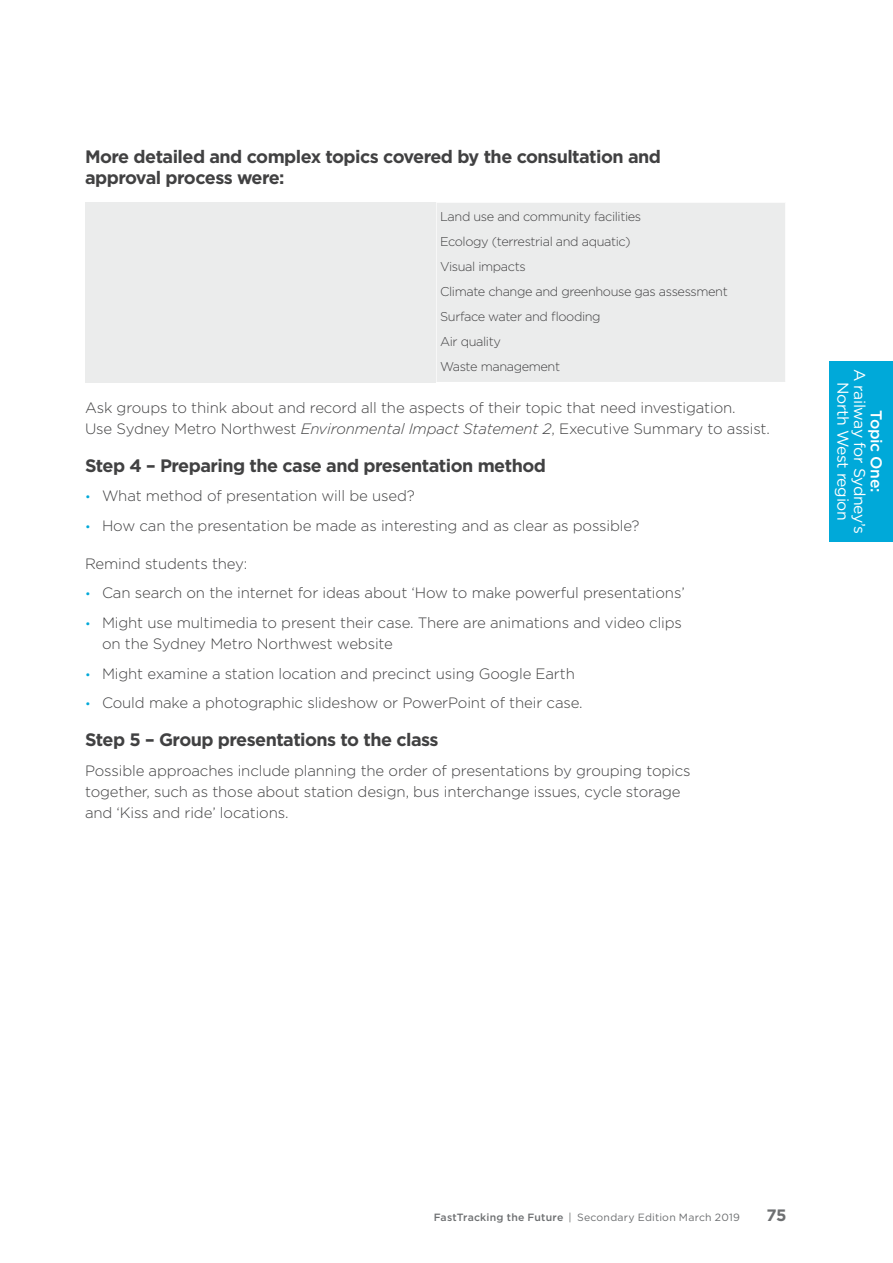
<style>
.page{position:relative;width:893px;height:1263px;background:#fff}
.page>*{position:absolute;margin:0;border:0;box-sizing:border-box;transform-origin:0 0}
.t1{font:700 18px/21px "Gotham";letter-spacing:-.03em;color:#414142}
.t2{font:700 16.5px "Gotham";color:#6d6f71}
.t3{font:15.75px/16.5px "Gotham";letter-spacing:-.02em;color:#fff;text-align:center}
.t4{font:500 15.75px "Gotham";letter-spacing:-.02em;color:#fff}
.t5{font:300 15px/21px "Gotham";letter-spacing:-.01em;color:#414142}
.t6{font:300 12.75px/25px "Gotham";letter-spacing:-.03em;color:#414142}
.t7{font:10.5px "Gotham";letter-spacing:.02em;color:#6d6f71}
.s1{font-style:italic}
.s2{font-size:12px;color:#00a9d9}
.s3{font-weight:500}
</style>
<div class="page">
<div style="left:436px;top:202px;width:350px;height:181px;background:#ebecec"></div>
<hr style="left:435px;top:203px;width:2px;height:179px;background:#fff">
<hr style="left:785px;top:203px;width:2px;height:179px;background:#fff">
<hr style="left:436px;top:201px;width:351px;height:2px;background:#fff">
<hr style="left:436px;top:382px;width:351px;height:1px;background:#fff">
<div style="left:829px;top:361px;width:64px;height:181px;background:#00a9d9"></div>
<div style="left:86px;top:202px;width:350px;height:181px;background:#ebecec"></div>
<p class="t1" style="left:85px;top:146px;width:577px">More detailed and complex topics covered by the consultation and approval process were:</p>
<p class="t6" style="left:440px;top:203px;width:289px">Land use and community facilities<br>Ecology (terrestrial and aquatic)<br>Visual impacts<br>Climate change and greenhouse gas assessment<br>Surface water and fooding<br>Air quality<br>Waste management</p>
<p class="t5" style="left:85px;top:397px;width:686px">Ask groups to think about and record all the aspects of their topic that need investigation.<br>Use Sydney Metro Northwest <span class="s1">Environmental Impact Statement 2</span>, Executive Summary to assist.</p>
<p class="t1" style="left:85px;top:455px;width:462px">Step 4 – Preparing the case and presentation method</p>
<p class="t5" style="left:85px;top:485px;width:331px"><span class="s2">•</span> What method of presentation will be used?</p>
<p class="t5" style="left:85px;top:515px;width:556px"><span class="s2">•</span> How can the presentation be made as interesting and as clear as possible?</p>
<p class="t5" style="left:85px;top:553px;width:164px">Remind students they:</p>
<p class="t5" style="left:85px;top:582px;width:601px"><span class="s2">•</span> Can search on the internet for ideas about ‘How to make powerful presentations’</p>
<p class="t5" style="left:102px;top:612px;width:581px;text-indent:-17px"><span class="s2">•</span> Might use multimedia to present their case. There are animations and video clips on the Sydney Metro Northwest website</p>
<p class="t5" style="left:85px;top:662px;width:491px"><span class="s2">•</span> Might examine a station location and precinct using Google Earth</p>
<p class="t5" style="left:85px;top:692px;width:499px"><span class="s2">•</span> Could make a photographic slideshow or PowerPoint of their case.</p>
<p class="t1" style="left:85px;top:729px;width:355px">Step 5 – Group presentations to the class</p>
<p class="t5" style="left:85px;top:759px;width:607px">Possible approaches include planning the order of presentations by grouping topics together, such as those about station design, bus interchange issues, cycle storage and ‘Kiss and ride’ locations.</p>
<p class="t3" style="left:868px;top:369px;width:167px;rotate:90deg">A railway for Sydney’s<br>North West region</p>
<p class="t4" style="left:886px;top:410px;width:83px;rotate:90deg">Topic One:</p>
<p class="t7" style="left:434px;top:1210px;width:308px"><span class="s3">FastTracking the Future</span> | Secondary Edition March 2019</p>
<p class="t2" style="left:767px;top:1204px;width:22px">75</p>
</div>
